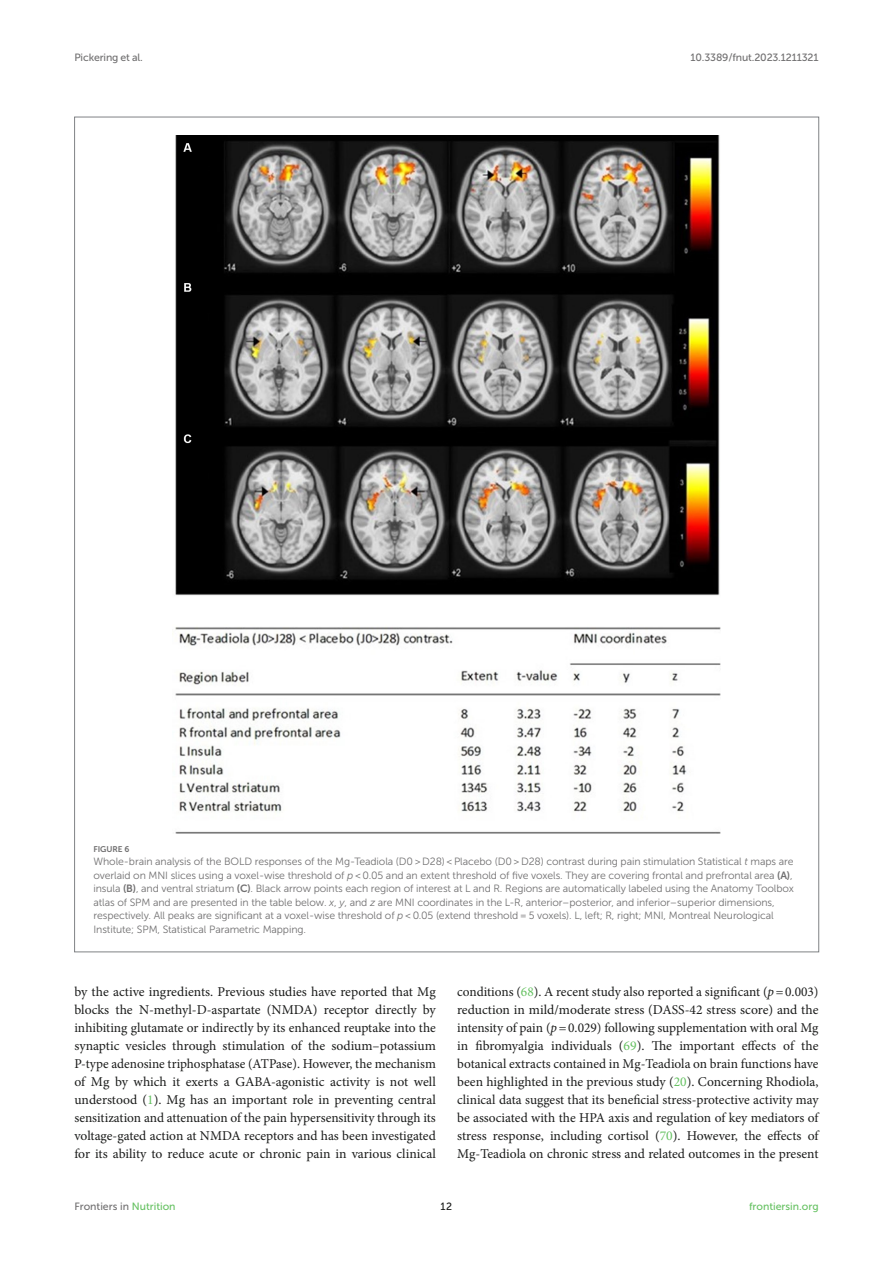
<style>
.page{position:relative;width:893px;height:1263px;background:#fff}
.page>*{position:absolute;margin:0;border:0;box-sizing:border-box;transform-origin:0 0}
.TEXT{font:13.5px/18px "Minion Pro";color:#1b1c1b;text-align:justify}
.FIG_LEG{font:10.5px/13.5px "Museo Sans 300";letter-spacing:-.01em;color:#706f70}
.t1{font:10.5px "Museo Sans 500";letter-spacing:-.015em;color:#706f70}
.t2{font:10.5px "Museo Sans 500";color:#65c161}
.t3{font:10.5px "Museo Sans 500";color:#1b1c1b}
.FIG_HD{font:8.25px "Museo Sans 700";letter-spacing:-.01em;color:#706f70}
.s1{font-style:italic}
.s2{font-family:"Museo Sans 700"}
.s3{color:#65c161}
</style>
<div class="page">
<img style="left:172px;top:136px;width:549px;height:697px">
<p class="t1" style="left:74px;top:51px;width:70px">Pickering et al.</p>
<p class="t1" style="left:691px;top:51px;width:129px">10.3389/fnut.2023.1211321</p>
<p class="FIG_HD" style="left:94px;top:844px;width:37px">FIGURE 6</p>
<p class="FIG_LEG" style="left:94px;top:855px;width:702px">Whole-brain analysis of the BOLD responses of the Mg-Teadiola (D0 &gt; D28) &lt; Placebo (D0 &gt; D28) contrast during pain stimulation Statistical <span class="s1">t</span> maps are overlaid on MNI slices using a voxel-wise threshold of <span class="s1">p</span> &lt; 0.05 and an extent threshold of five voxels. They are covering frontal and prefrontal area <span class="s2">(A)</span>, insula <span class="s2">(B)</span>, and ventral striatum <span class="s2">(C)</span>. Black arrow points each region of interest at L and R. Regions are automatically labeled using the Anatomy Toolbox atlas of SPM and are presented in the table below. <span class="s1">x</span>, <span class="s1">y</span>, and <span class="s1">z</span> are MNI coordinates in the L-R, anterior–posterior, and inferior–superior dimensions, respectively. All peaks are significant at a voxel-wise threshold of <span class="s1">p</span> &lt; 0.05 (extend threshold = 5 voxels). L, left; R, right; MNI, Montreal Neurological Institute; SPM, Statistical Parametric Mapping.</p>
<p class="TEXT" style="left:74px;top:983px;width:363px">by the active ingredients. Previous studies have reported that Mg blocks the N-methyl-D-aspartate (NMDA) receptor directly by inhibiting glutamate or indirectly by its enhanced reuptake into the synaptic vesicles through stimulation of the sodium–potassium P-type adenosine triphosphatase (ATPase). However, the mechanism of Mg by which it exerts a GABA-agonistic activity is not well understood (<span class="s3">1</span>). Mg has an important role in preventing central sensitization and attenuation of the pain hypersensitivity through its voltage-gated action at NMDA receptors and has been investigated for its ability to reduce acute or chronic pain in various clinical</p>
<p class="TEXT" style="left:457px;top:983px;width:363px">conditions (<span class="s3">68</span>). A recent study also reported a significant (<span class="s1">p</span>=0.003) reduction in mild/moderate stress (DASS-42 stress score) and the intensity of pain (<span class="s1">p</span>=0.029) following supplementation with oral Mg in fibromyalgia individuals (<span class="s3">69</span>). The important effects of the botanical extracts contained in Mg-Teadiola on brain functions have been highlighted in the previous study (<span class="s3">20</span>). Concerning Rhodiola, clinical data suggest that its beneficial stress-protective activity may be associated with the HPA axis and regulation of key mediators of stress response, including cortisol (<span class="s3">70</span>). However, the effects of Mg-Teadiola on chronic stress and related outcomes in the present</p>
<p class="t1" style="left:74px;top:1200px;width:103px">Frontiers in <span class="s3">Nutrition</span></p>
<p class="t3" style="left:441px;top:1200px;width:13px">12</p>
<p class="t2" style="left:749px;top:1200px;width:71px">frontiersin.org</p>
</div>
